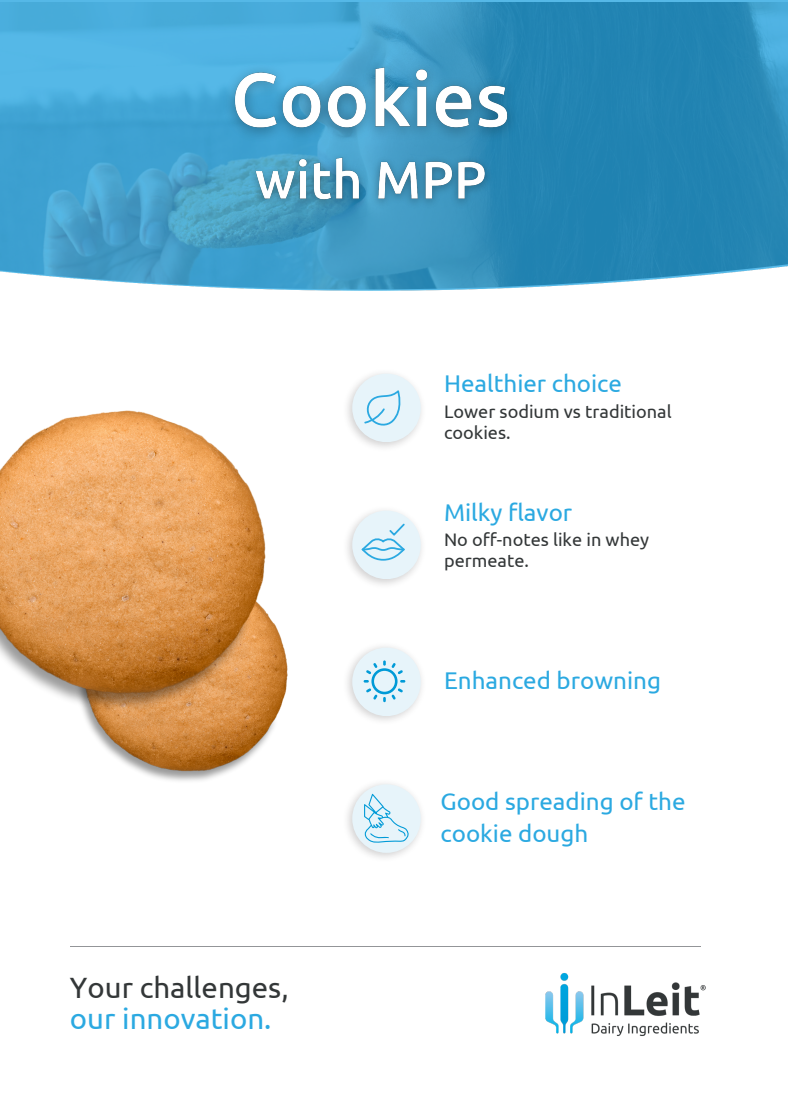
<style>
.page{position:relative;width:788px;height:1095px;background:#fff}
.page>*{position:absolute;margin:0;border:0;box-sizing:border-box;transform-origin:0 0}
.t1{font:29.38px/31.1px "Ubuntu";color:#333738}
.t2{font:24.12px/32.6px "Ubuntu";color:#2ba9e1}
.t3{font:18.12px/21.8px "Ubuntu";color:#333738}
.s1{color:#2ba9e1}
</style>
<div class="page">
<hr style="left:70px;top:946px;width:630px;height:1px;background:#939598">
<img style="left:545px;top:973px;width:161px;height:63px">
<img style="left:0;top:0;width:787px;height:291px">
<div style="left:352px;top:374px;width:69px;height:68px;background:#e7f4fa;border-radius:50%"></div>
<div style="left:352px;top:511px;width:69px;height:68px;background:#e7f4fa;border-radius:50%"></div>
<div style="left:352px;top:648px;width:69px;height:68px;background:#e7f4fa;border-radius:50%"></div>
<svg style="left:361px;top:524px;width:43px;height:37px"></svg>
<svg style="left:364px;top:390px;width:36px;height:36px"></svg>
<svg style="left:363px;top:660px;width:42px;height:42px"></svg>
<div style="left:352px;top:784px;width:69px;height:69px;background:#e7f4fa;border-radius:50%"></div>
<svg style="left:364px;top:794px;width:45px;height:49px"></svg>
<img style="left:83px;top:612px;width:205px;height:169px">
<img style="left:0;top:410px;width:266px;height:302px">
<img style="left:212px;top:49px;width:319px;height:104px">
<img style="left:241px;top:143px;width:262px;height:73px">
<p class="t1" style="left:70px;top:972px;width:220px">Your challenges, <span class="s1">our innovation.</span></p>
<p class="t2" style="left:444px;top:367px;width:179px">Healthier choice</p>
<p class="t3" style="left:444px;top:400px;width:229px">Lower sodium vs traditional cookies.</p>
<p class="t2" style="left:444px;top:495px;width:130px">Milky flavor</p>
<p class="t3" style="left:444px;top:528px;width:206px">No off-notes like in whey permeate.</p>
<p class="t2" style="left:444px;top:664px;width:218px">Enhanced browning</p>
<p class="t2" style="left:440px;top:784px;width:246px">Good spreading of the cookie dough</p>
</div>
